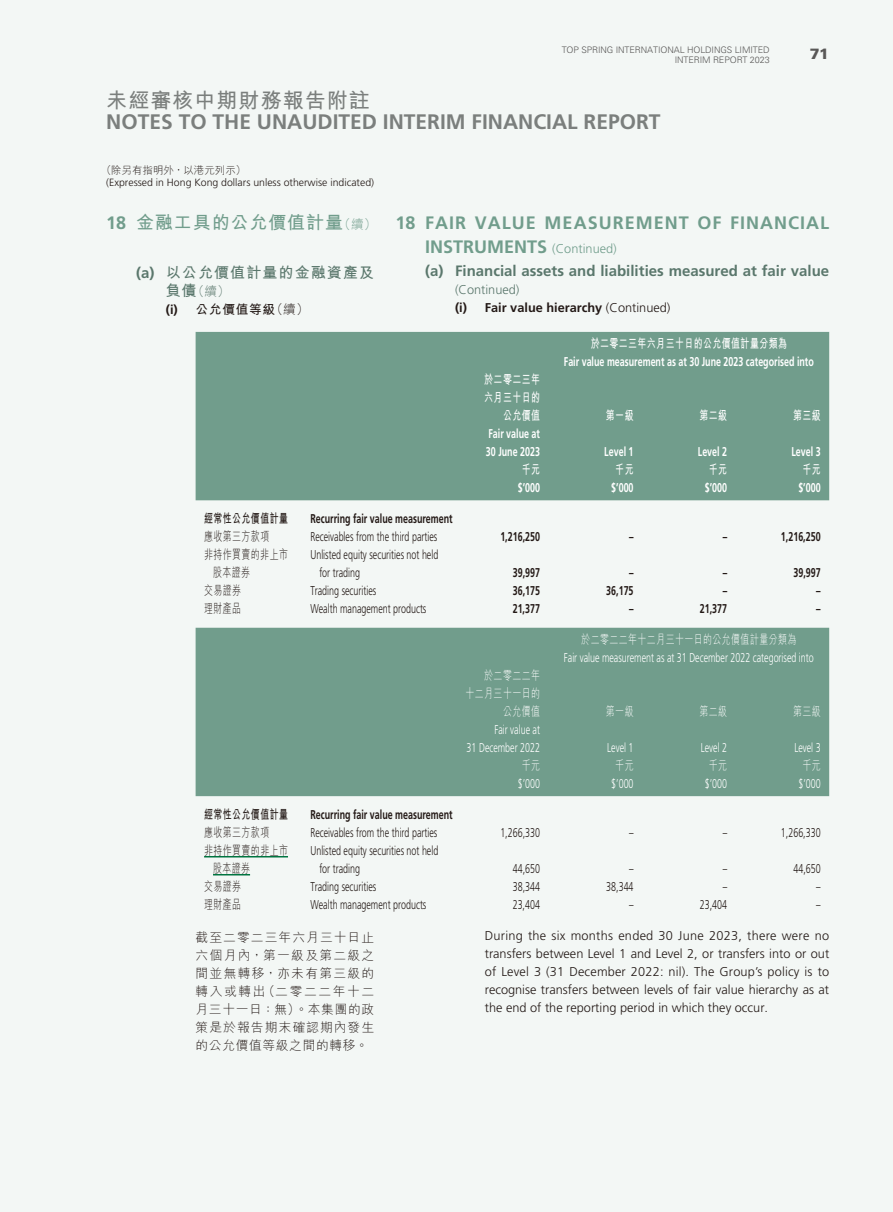
<style>
.page{position:relative;width:893px;height:1212px;background:#f3f7f5}
.page>*{position:absolute;margin:0;border:0;box-sizing:border-box;transform-origin:0 0}
.t1{font:700 21px "Frutiger LT Std";color:#7b7f7d}
.t2{font:700 21px "M Hei HK";letter-spacing:.05em;color:#7b7f7d}
.t3{font:700 18px/24px "Frutiger LT Std";letter-spacing:.055em;color:#719d8c}
.t4{font:700 18px "M Hei HK";letter-spacing:.05em;color:#719d8c}
.t5{font:700 15px "Frutiger LT Std";color:#5a776c}
.t6{font:700 15px "M Hei HK";letter-spacing:.075em;color:#5a776c}
.t7{font:900 15px "Univers LT Std";color:#595857}
.t8{font:300 12.75px/18px "Frutiger LT Std";color:#231916;scale:.7 1}
.t9{font:300 12.75px/18px "Frutiger LT Std";color:#231916;text-align:justify}
.t10{font:700 12.75px "Frutiger LT Std";color:#231916;scale:.7 1}
.t11{font:300 12.75px/18px "Frutiger LT Std";color:#fff;text-align:right;scale:.7 1}
.t12{font:700 12.75px/18px "Frutiger LT Std";color:#fff;scale:.7 1}
.t13{font:300 12.75px/18px "M Hei HK";letter-spacing:.05em;color:#231916;text-align:justify}
.t14{font:300 12.75px/18px "M Hei HK";letter-spacing:.05em;color:#fff;text-align:right;scale:.7 1}
.t15{font:300 12.75px/18px "M Hei HK";letter-spacing:.05em;color:#231916;scale:.7 1}
.t16{font:700 12.75px/18px "M Hei HK";letter-spacing:.05em;color:#fff;text-align:right;scale:.7 1}
.t17{font:700 12.75px/18.1px "Frutiger LT Std";color:#231916}
.t18{font:700 12.75px "M Hei HK";letter-spacing:.05em;color:#231916;scale:.7 1}
.t19{font:700 12.75px/18.1px "M Hei HK";letter-spacing:.05em;color:#231916}
.t20{font:300 10.5px "Frutiger LT Std";color:#231916}
.t21{font:300 10.5px "M Hei HK";color:#231916}
.t22{font:300 9px/10.8px "Univers LT Std";letter-spacing:-.01em;color:#595857;text-align:right}
.s1{font-family:"Frutiger LT Std"}
.s2{font-weight:300;font-size:12.75px}
.s3{font-size:15px;color:#5a776c}
.s4{font-weight:300;color:#5a776c}
.s5{font-weight:300}
</style>
<div class="page">
<div style="left:196px;top:332px;width:633px;height:168px;background:#719d8c"></div>
<div style="left:196px;top:628px;width:633px;height:168px;background:#719d8c"></div>
<hr style="left:204px;top:856px;width:84px;height:1px;background:#007440">
<hr style="left:213px;top:874px;width:37px;height:1px;background:#007440">
<p class="t22" style="left:562px;top:44px;width:209px">TOP SPRING INTERNATIONAL HOLDINGS LIMITED<br>INTERIM REPORT 2023</p>
<p class="t7" style="left:810px;top:44px;width:21px">71</p>
<h1 class="t2" style="left:106px;top:85px;width:265px">未經審核中期財務報告附註</h1>
<h1 class="t1" style="left:106px;top:109px;width:556px">NOTES TO THE UNAUDITED INTERIM FINANCIAL REPORT</h1>
<p class="t21" style="left:101px;top:164px;width:146px">（除另有指明外，以港元列示）</p>
<p class="t20" style="left:106px;top:177px;width:269px">(Expressed in Hong Kong dollars unless otherwise indicated)</p>
<h2 class="t4" style="left:106px;top:209px;width:272px"><span class="s1">18</span> 金融工具的公允價值計量<span class="s2">（續）</span></h2>
<p class="t6" style="left:136px;top:262px;width:240px"><span class="s1">(a)</span> 以公允價值計量的金融資產及</p>
<p class="t19" style="left:166px;top:281px;width:144px"><span class="s3">負債</span><span class="s4">（續）<br></span><span class="s1">(i)</span> 公允價值等級<span class="s5">（續）</span></p>
<h2 class="t3" style="left:425px;top:211px;width:405px;text-indent:-30px">18 FAIR VALUE MEASUREMENT OF FINANCIAL<br>INSTRUMENTS <span class="s2">(Continued)</span></h2>
<p class="t5" style="left:425px;top:262px;width:405px">(a) Financial assets and liabilities measured at fair value</p>
<p class="t17" style="left:455px;top:281px;width:217px"><span class="s4">(Continued)<br></span>(i) Fair value hierarchy <span class="s5">(Continued)</span></p>
<p class="t16" style="left:591px;top:333px;width:282px">於二零二三年六月三十日的公允價值計量分類為</p>
<p class="t12" style="left:564px;top:353px;width:359px">Fair value measurement as at 30 June 2023 categorised into</p>
<p class="t16" style="left:484px;top:369px;width:81px">於二零二三年六月三十日的公允價值</p>
<p class="t16" style="left:606px;top:405px;width:41px">第一級</p>
<p class="t16" style="left:699px;top:405px;width:41px">第二級</p>
<p class="t16" style="left:793px;top:405px;width:41px">第三級</p>
<p class="t12" style="left:486px;top:425px;width:79px">Fair value at<br>30 June 2023</p>
<p class="t12" style="left:604px;top:443px;width:43px">Level 1</p>
<p class="t12" style="left:698px;top:443px;width:43px">Level 2</p>
<p class="t12" style="left:791px;top:443px;width:43px">Level 3</p>
<p class="t16" style="left:522px;top:459px;width:28px">千元</p>
<p class="t16" style="left:615px;top:459px;width:28px">千元</p>
<p class="t16" style="left:709px;top:459px;width:28px">千元</p>
<p class="t16" style="left:802px;top:459px;width:28px">千元</p>
<p class="t12" style="left:518px;top:479px;width:33px">$’000</p>
<p class="t12" style="left:611px;top:479px;width:33px">$’000</p>
<p class="t12" style="left:705px;top:479px;width:33px">$’000</p>
<p class="t12" style="left:798px;top:479px;width:33px">$’000</p>
<p class="t18" style="left:204px;top:509px;width:121px">經常性公允價值計量</p>
<p class="t10" style="left:310px;top:511px;width:205px">Recurring fair value measurement</p>
<p class="t15" style="left:204px;top:527px;width:95px">應收第三方款項</p>
<p class="t8" style="left:310px;top:528px;width:183px">Receivables from the third parties</p>
<p class="t10" style="left:500px;top:529px;width:58px">1,216,250</p>
<p class="t10" style="left:629px;top:529px;width:8px">–</p>
<p class="t10" style="left:723px;top:529px;width:8px">–</p>
<p class="t10" style="left:781px;top:529px;width:58px">1,216,250</p>
<p class="t15" style="left:213px;top:545px;width:109px;text-indent:-9px">非持作買賣的非上市股本證券</p>
<p class="t8" style="left:319px;top:546px;width:172px;text-indent:-9px">Unlisted equity securities not held for trading</p>
<p class="t10" style="left:513px;top:565px;width:40px">39,997</p>
<p class="t10" style="left:629px;top:565px;width:8px">–</p>
<p class="t10" style="left:723px;top:565px;width:8px">–</p>
<p class="t10" style="left:793px;top:565px;width:40px">39,997</p>
<p class="t15" style="left:204px;top:581px;width:54px">交易證券</p>
<p class="t8" style="left:310px;top:582px;width:96px">Trading securities</p>
<p class="t10" style="left:513px;top:583px;width:40px">36,175</p>
<p class="t10" style="left:606px;top:583px;width:40px">36,175</p>
<p class="t10" style="left:723px;top:583px;width:8px">–</p>
<p class="t10" style="left:816px;top:583px;width:8px">–</p>
<p class="t15" style="left:204px;top:599px;width:54px">理財產品</p>
<p class="t8" style="left:310px;top:600px;width:167px">Wealth management products</p>
<p class="t10" style="left:513px;top:601px;width:40px">21,377</p>
<p class="t10" style="left:629px;top:601px;width:8px">–</p>
<p class="t10" style="left:700px;top:601px;width:40px">21,377</p>
<p class="t10" style="left:816px;top:601px;width:8px">–</p>
<p class="t14" style="left:581px;top:630px;width:309px">於二零二二年十二月三十一日的公允價值計量分類為</p>
<p class="t11" style="left:564px;top:649px;width:359px">Fair value measurement as at 31 December 2022 categorised into</p>
<p class="t14" style="left:465px;top:666px;width:108px">於二零二二年<br>十二月三十一日的公允價值</p>
<p class="t14" style="left:606px;top:702px;width:41px">第一級</p>
<p class="t14" style="left:699px;top:702px;width:41px">第二級</p>
<p class="t14" style="left:793px;top:702px;width:41px">第三級</p>
<p class="t11" style="left:467px;top:721px;width:106px">Fair value at<br>31 December 2022</p>
<p class="t11" style="left:607px;top:739px;width:39px">Level 1</p>
<p class="t11" style="left:701px;top:739px;width:39px">Level 2</p>
<p class="t11" style="left:794px;top:739px;width:39px">Level 3</p>
<p class="t14" style="left:522px;top:756px;width:28px">千元</p>
<p class="t14" style="left:615px;top:756px;width:28px">千元</p>
<p class="t14" style="left:709px;top:756px;width:28px">千元</p>
<p class="t14" style="left:802px;top:756px;width:28px">千元</p>
<p class="t11" style="left:518px;top:775px;width:33px">$’000</p>
<p class="t11" style="left:611px;top:775px;width:33px">$’000</p>
<p class="t11" style="left:705px;top:775px;width:33px">$’000</p>
<p class="t11" style="left:798px;top:775px;width:33px">$’000</p>
<p class="t18" style="left:204px;top:805px;width:121px">經常性公允價值計量</p>
<p class="t10" style="left:310px;top:807px;width:205px">Recurring fair value measurement</p>
<p class="t15" style="left:204px;top:823px;width:95px">應收第三方款項</p>
<p class="t8" style="left:310px;top:824px;width:183px">Receivables from the third parties</p>
<p class="t8" style="left:500px;top:824px;width:58px">1,266,330</p>
<p class="t8" style="left:629px;top:824px;width:8px">–</p>
<p class="t8" style="left:723px;top:824px;width:8px">–</p>
<p class="t8" style="left:781px;top:824px;width:58px">1,266,330</p>
<p class="t15" style="left:213px;top:841px;width:109px;text-indent:-9px">非持作買賣的非上市股本證券</p>
<p class="t8" style="left:319px;top:842px;width:172px;text-indent:-9px">Unlisted equity securities not held for trading</p>
<p class="t8" style="left:513px;top:860px;width:40px">44,650</p>
<p class="t8" style="left:629px;top:860px;width:8px">–</p>
<p class="t8" style="left:723px;top:860px;width:8px">–</p>
<p class="t8" style="left:793px;top:860px;width:40px">44,650</p>
<p class="t15" style="left:204px;top:877px;width:54px">交易證券</p>
<p class="t8" style="left:310px;top:878px;width:96px">Trading securities</p>
<p class="t8" style="left:513px;top:878px;width:40px">38,344</p>
<p class="t8" style="left:606px;top:878px;width:40px">38,344</p>
<p class="t8" style="left:723px;top:878px;width:8px">–</p>
<p class="t8" style="left:816px;top:878px;width:8px">–</p>
<p class="t15" style="left:204px;top:895px;width:54px">理財產品</p>
<p class="t8" style="left:310px;top:896px;width:167px">Wealth management products</p>
<p class="t8" style="left:513px;top:896px;width:40px">23,404</p>
<p class="t8" style="left:629px;top:896px;width:8px">–</p>
<p class="t8" style="left:700px;top:896px;width:40px">23,404</p>
<p class="t8" style="left:816px;top:896px;width:8px">–</p>
<p class="t9" style="left:485px;top:927px;width:346px">During the six months ended 30 June 2023, there were no transfers between Level 1 and Level 2, or transfers into or out of Level 3 (31 December 2022: nil). The Group’s policy is to recognise transfers between levels of fair value hierarchy as at the end of the reporting period in which they occur.</p>
<p class="t13" style="left:196px;top:928px;width:180px">截至二零二三年六月三十日止六個月內，第一級及第二級之間並無轉移，亦未有第三級的轉入或轉出（二零二二年十二月三十一日：無）。本集團的政策是於報告期末確認期內發生的公允價值等級之間的轉移。</p>
</div>
